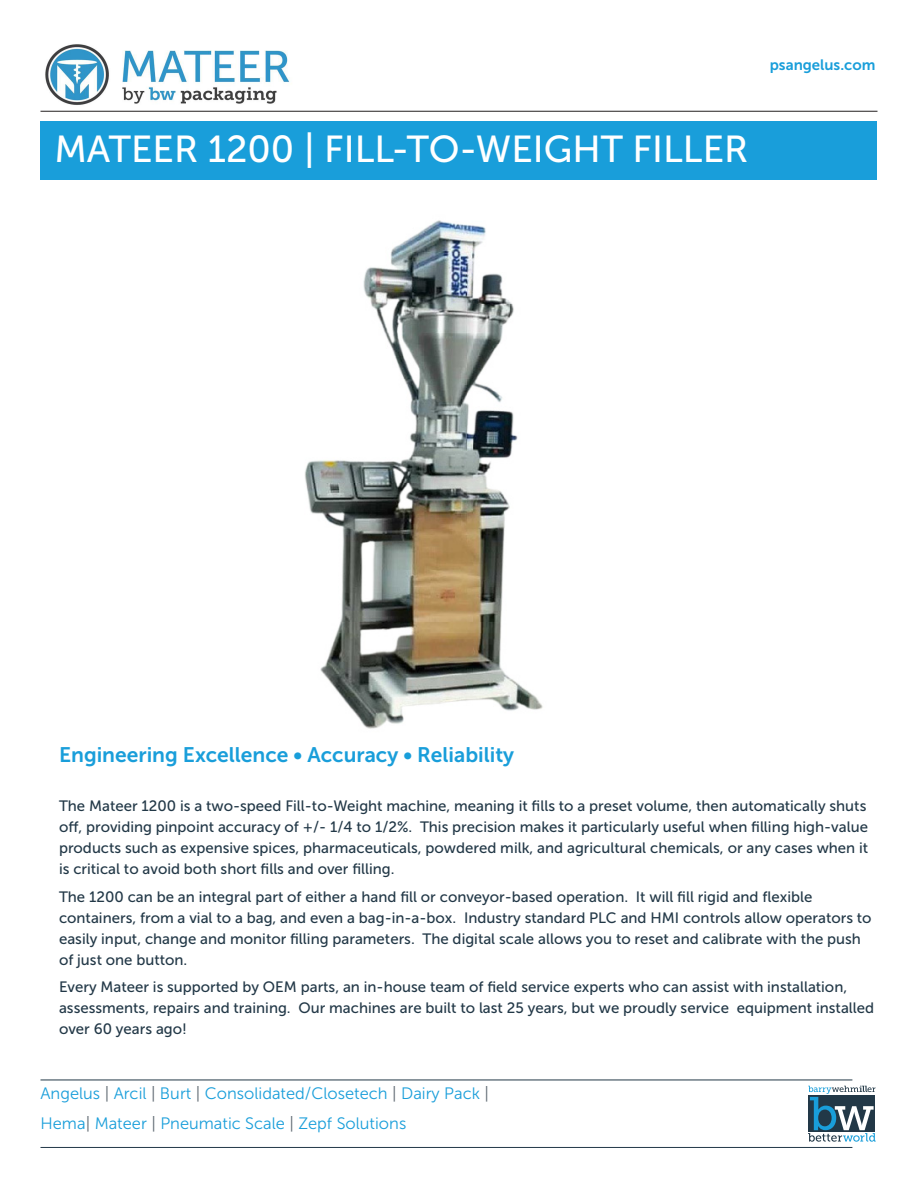
<style>
.page{position:relative;width:918px;height:1188px;background:#fff}
.page>*{position:absolute;margin:0;border:0;box-sizing:border-box;transform-origin:0 0}
.t1{font:37.5px "Museo Sans 500";color:#fff}
.t2{font:21px "Museo Sans 700";color:#199eda}
.t3{font:16.5px/30px "Museo Sans 300";color:#199eda}
.t4{font:15px/21px "Museo Sans 500";color:#223847}
.t5{font:15px "Museo Sans 700";color:#199eda}
.s1{color:#5c666f}
</style>
<div class="page">
<div style="left:40px;top:122px;width:838px;height:58px;background:#199eda"></div>
<hr style="left:40px;top:111px;width:838px;height:1px;background:#231f20">
<hr style="left:41px;top:1147px;width:811px;height:1px;background:#223847">
<hr style="left:41px;top:1080px;width:811px;height:1px;background:#223847">
<svg style="left:808px;top:1086px;width:68px;height:56px"></svg>
<img style="left:45px;top:44px;width:245px;height:61px">
<img style="left:305px;top:220px;width:238px;height:509px">
<h1 class="t1" style="left:54px;top:129px;width:695px">MATEER 1200 | FILL-TO-WEIGHT FILLER</h1>
<p class="t5" style="left:770px;top:57px;width:107px">psangelus.com</p>
<h2 class="t2" style="left:59px;top:744px;width:457px">Engineering Excellence • Accuracy • Reliability</h2>
<p class="t4" style="left:59px;top:795px;width:811px">The Mateer 1200 is a two-speed Fill-to-Weight machine, meaning it fills to a preset volume, then automatically shuts off, providing pinpoint accuracy of +/- 1/4 to 1/2%. This precision makes it particularly useful when filling high-value products such as expensive spices, pharmaceuticals, powdered milk, and agricultural chemicals, or any cases when it is critical to avoid both short fills and over filling.</p>
<p class="t4" style="left:59px;top:886px;width:814px">The 1200 can be an integral part of either a hand fill or conveyor-based operation. It will fill rigid and flexible containers, from a vial to a bag, and even a bag-in-a-box. Industry standard PLC and HMI controls allow operators to easily input, change and monitor filling parameters. The digital scale allows you to reset and calibrate with the push of just one button.</p>
<p class="t4" style="left:59px;top:977px;width:817px">Every Mateer is supported by OEM parts, an in-house team of field service experts who can assist with installation, assessments, repairs and training. Our machines are built to last 25 years, but we proudly service equipment installed over 60 years ago!</p>
<p class="t3" style="left:40px;top:1078px;width:450px">Angelus <span class="s1">|</span> Arcil <span class="s1">|</span> Burt <span class="s1">|</span> Consolidated/Closetech <span class="s1">|</span> Dairy Pack <span class="s1">|<br></span>Hema<span class="s1">|</span> Mateer <span class="s1">|</span> Pneumatic Scale <span class="s1">|</span> Zepf Solutions</p>
</div>
